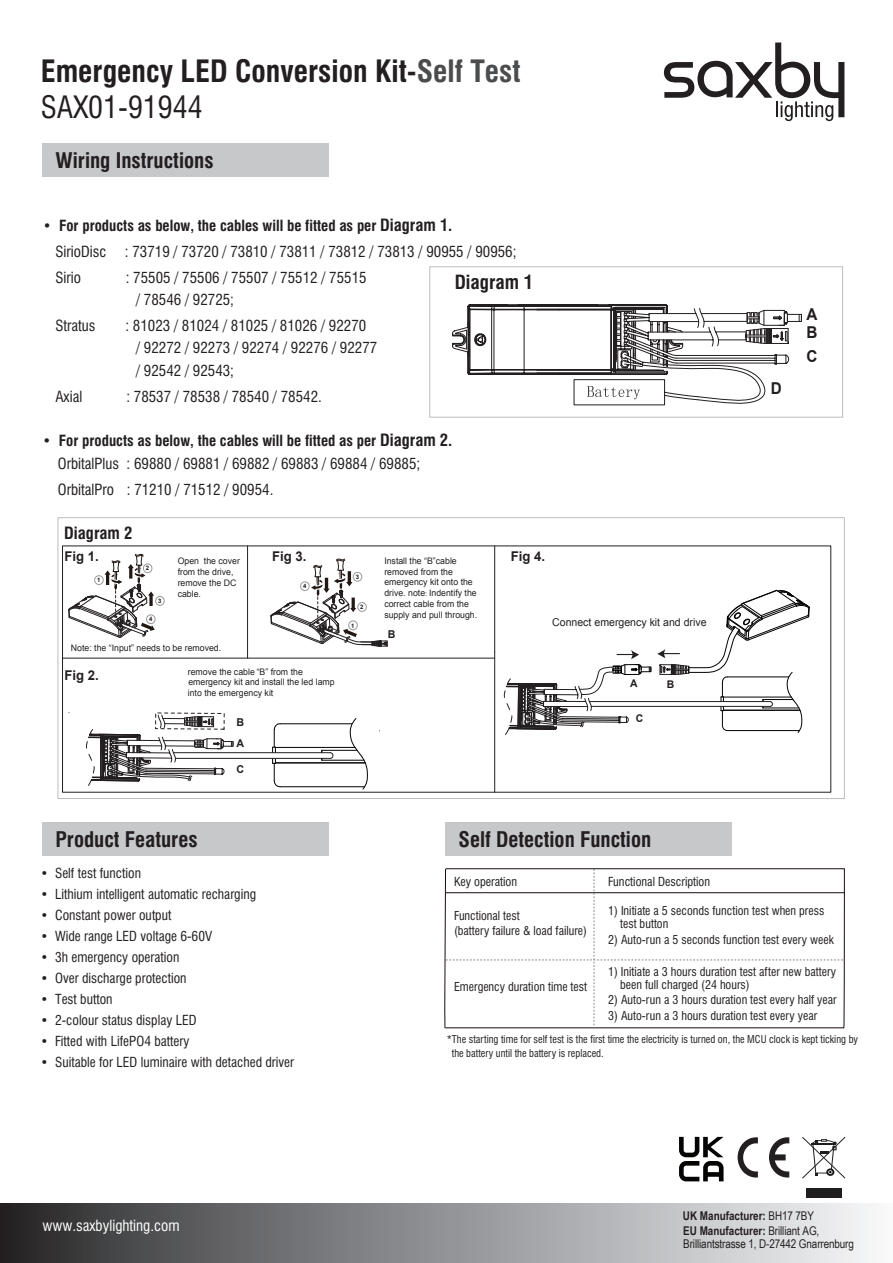
<style>
.page{position:relative;width:893px;height:1263px;background:#fff}
.page>*{position:absolute;margin:0;border:0;box-sizing:border-box;transform-origin:0 0}
.t1{font:700 condensed 30px/36px "Swiss 721 BT";color:#231f20}
.t2{font:700 condensed 21px "Swiss 721 BT";color:#231f20}
.t3{font:700 condensed 19.05px "Swiss 721 BT";color:#231f20}
.t4{font:700 condensed 16.5px "Swiss 721 BT";color:#231f20}
.t5{font:700 16.35px "Arial";color:#231f20;scale:.93 1}
.t6{font:condensed 15px/22.5px "Swiss 721 BT";color:#231f20}
.t7{font:condensed 15px "Swiss 721 BT";color:#fff}
.t8{font:condensed 13.5px "Swiss 721 BT";color:#231f20}
.t9{font:700 13.5px "Arial";color:#231f20}
.t10{font:condensed 12.15px "Swiss 721 BT";color:#231f20}
.t11{font:condensed 12px/12.9px "Swiss 721 BT";color:#231f20}
.t12{font:12px/13.8px "Arial Narrow";letter-spacing:-.01em;color:#231f20}
.t13{font:700 12px "Arial Narrow";color:#231f20}
.t14{font:10.8px "Arial";color:#231f20}
.t15{font:700 10.8px "Arial";color:#231f20}
.t16{font:700 10.65px "Arial";color:#231f20}
.t17{font:condensed 10.5px/13.5px "Swiss 721 BT";color:#231f20}
.t18{font:9px/10.8px "Arial";color:#231f20}
.t19{font:700 6.15px "Arial";color:#211814}
.s1{color:#4b4c4d}
.s2{font-weight:400}
.s3{font-weight:700}
.s4{font-weight:700;font-size:16.5px}
.s5{font-family:"Adobe Song Std";font-weight:300}
</style>
<div class="page">
<svg style="left:664px;top:43px;width:180px;height:78px"></svg>
<div style="left:0;top:1203px;width:893px;height:60px;background:linear-gradient(to right,#2b2b2d,#f8fafc)"></div>
<div style="left:42px;top:822px;width:287px;height:33px;background:#c7c8ca"></div>
<div style="left:43px;top:144px;width:286px;height:33px;background:#c7c8ca"></div>
<svg style="left:69px;top:657px;width:165px;height:129px"></svg>
<hr style="left:63px;top:658px;width:432px;height:1px;background:#231f20">
<svg style="left:68px;top:554px;width:97px;height:84px"></svg>
<hr style="left:247px;top:546px;width:1px;height:112px;background:#231f20">
<hr style="left:494px;top:652px;width:1px;height:140px;background:#231f20">
<hr style="left:494px;top:546px;width:1px;height:106px;background:#231f20">
<hr style="left:173px;top:752px;width:157px;height:1px;background:#231f20">
<hr style="left:175px;top:758px;width:155px;height:1px;background:#231f20">
<svg style="left:271px;top:558px;width:539px;height:231px"></svg>
<svg style="left:452px;top:304px;width:350px;height:101px"></svg>
<div style="left:429px;top:266px;width:414px;height:152px;border:1px solid #bcbdc0"></div>
<div style="left:445px;top:823px;width:287px;height:33px;background:#c7c8ca"></div>
<svg style="left:444px;top:868px;width:400px;height:161px"></svg>
<svg style="left:802px;top:1137px;width:43px;height:41px"></svg>
<div style="left:806px;top:1188px;width:36px;height:9px;background:#201d1e"></div>
<svg style="left:738px;top:1137px;width:20px;height:40px"></svg>
<svg style="left:769px;top:1137px;width:20px;height:40px"></svg>
<svg style="left:679px;top:1137px;width:45px;height:44px"></svg>
<h1 class="t1" style="left:41px;top:53px;width:481px">Emergency LED Conversion Kit-<span class="s1">Self Test<br></span><span class="s2">SAX01-91944</span></h1>
<h2 class="t2" style="left:56px;top:148px;width:159px">Wiring Instructions</h2>
<p class="t6" style="left:55px;top:213px;width:463px;line-height:25.8px;text-indent:-13px"><span class="s3">• For products as below, the cables will be fitted as per</span> <span class="s4">Diagram 1.<br></span>SirioDisc : 73719 / 73720 / 73810 / 73811 / 73812 / 73813 / 90955 / 90956;<br>Sirio</p>
<p class="t6" style="left:136px;top:266px;width:232px;text-indent:-10px">: 75505 / 75506 / 75507 / 75512 / 75515 / 78546 / 92725;</p>
<p class="t3" style="left:455px;top:271px;width:80px">Diagram 1</p>
<p class="t6" style="left:55px;top:314px;width:42px">Stratus</p>
<p class="t6" style="left:136px;top:314px;width:243px;text-indent:-11px">: 81023 / 81024 / 81025 / 81026 / 92270<br>/ 92272 / 92273 / 92274 / 92276 / 92277 / 92542 / 92543;</p>
<p class="t6" style="left:55px;top:385px;width:28px">Axial</p>
<p class="t6" style="left:126px;top:385px;width:197px">: 78537 / 78538 / 78540 / 78542.</p>
<p class="t6" style="left:58px;top:429px;width:396px;line-height:23.5px;text-indent:-15px"><span class="s3">• For products as below, the cables will be fitted as per</span> <span class="s4">Diagram 2.<br></span>OrbitalPlus : 69880 / 69881 / 69882 / 69883 / 69884 / 69885;</p>
<p class="t6" style="left:58px;top:478px;width:217px">OrbitalPro : 71210 / 71512 / 90954.</p>
<p class="t4" style="left:64px;top:523px;width:70px">Diagram 2</p>
<p class="t9" style="left:64px;top:547px;width:36px">Fig 1.</p>
<p class="t9" style="left:272px;top:547px;width:36px">Fig 3.</p>
<p class="t9" style="left:511px;top:547px;width:36px">Fig 4.</p>
<p class="t18" style="left:384px;top:555px;width:94px">Install the “B”cable removed from the emergency kit onto the drive. note<span class="s5">:</span> Indentify the correct cable from the supply and pull through.</p>
<p class="t18" style="left:178px;top:556px;width:64px">Open the cover from the drive, remove the DC cable.</p>
<p class="t19" style="left:146px;top:564px;width:5px">2</p>
<p class="t19" style="left:356px;top:573px;width:5px">3</p>
<p class="t19" style="left:97px;top:576px;width:5px">1</p>
<p class="t19" style="left:303px;top:582px;width:5px">4</p>
<p class="t19" style="left:158px;top:597px;width:5px">3</p>
<p class="t19" style="left:360px;top:603px;width:5px">2</p>
<p class="t19" style="left:149px;top:615px;width:5px">4</p>
<p class="t19" style="left:351px;top:621px;width:5px">1</p>
<p class="t18" style="left:71px;top:643px;width:152px">Note: the “Input” needs to be removed.</p>
<p class="t9" style="left:64px;top:666px;width:36px">Fig 2.</p>
<p class="t18" style="left:188px;top:666px;width:148px">remove the cable “B” from the emergency kit and install the led lamp into the emergency kit</p>
<p class="t15" style="left:237px;top:715px;width:9px">B</p>
<p class="t15" style="left:237px;top:736px;width:9px">A</p>
<p class="t15" style="left:236px;top:762px;width:9px">C</p>
<p class="t15" style="left:388px;top:627px;width:9px">B</p>
<p class="t14" style="left:552px;top:615px;width:156px">Connect emergency kit and drive</p>
<p class="t16" style="left:630px;top:676px;width:9px">A</p>
<p class="t16" style="left:636px;top:711px;width:9px">C</p>
<p class="t16" style="left:667px;top:677px;width:9px">B</p>
<h2 class="t2" style="left:55px;top:826px;width:144px">Product Features</h2>
<h2 class="t2" style="left:459px;top:827px;width:194px">Self Detection Function</h2>
<p class="t5" style="left:771px;top:377px;width:13px">D</p>
<p class="t5" style="left:806px;top:304px;width:13px">A</p>
<p class="t5" style="left:806px;top:345px;width:13px">C</p>
<p class="t5" style="left:806px;top:322px;width:13px">B</p>
<p class="t8" style="left:40px;top:865px;width:102px">• Self test function</p>
<p class="t8" style="left:40px;top:886px;width:217px">• Lithium intelligent automatic recharging</p>
<p class="t8" style="left:40px;top:907px;width:132px">• Constant power output</p>
<p class="t8" style="left:40px;top:928px;width:173px">• Wide range LED voltage 6-60V</p>
<p class="t8" style="left:40px;top:949px;width:140px">• 3h emergency operation</p>
<p class="t8" style="left:40px;top:970px;width:148px">• Over discharge protection</p>
<p class="t8" style="left:40px;top:991px;width:74px">• Test button</p>
<p class="t8" style="left:40px;top:1012px;width:158px">• 2-colour status display LED</p>
<p class="t8" style="left:40px;top:1033px;width:150px">• Fitted with LifePO4 battery</p>
<p class="t8" style="left:40px;top:1054px;width:255px">• Suitable for LED luminaire with detached driver</p>
<p class="t7" style="left:43px;top:1217px;width:138px">www.saxbylighting.com</p>
<p class="t10" style="left:454px;top:874px;width:65px">Key operation</p>
<p class="t10" style="left:608px;top:875px;width:103px">Functional Description</p>
<p class="t11" style="left:454px;top:908px;width:134px;line-height:15px">Functional test<br>(battery failure &amp; load failure)</p>
<p class="t11" style="left:620px;top:904px;width:206px;text-indent:-12px">1) Initiate a 5 seconds function test when press test button</p>
<p class="t11" style="left:608px;top:933px;width:227px">2) Auto-run a 5 seconds function test every week</p>
<p class="t11" style="left:454px;top:981px;width:135px">Emergency duration time test</p>
<p class="t11" style="left:620px;top:965px;width:218px;text-indent:-12px">1) Initiate a 3 hours duration test after new battery been full charged (24 hours)</p>
<p class="t11" style="left:608px;top:993px;width:230px">2) Auto-run a 3 hours duration test every half year</p>
<p class="t11" style="left:608px;top:1009px;width:210px">3) Auto-run a 3 hours duration test every year</p>
<p class="t17" style="left:452px;top:1032px;width:408px;text-indent:-5px">*The starting time for self test is the first time the electricity is turned on, the MCU clock is kept ticking by the battery until the battery is replaced.</p>
<p class="t13" style="left:683px;top:1206px;width:133px">UK Manufacturer: <span class="s2">BH17 7BY</span></p>
<p class="t12" style="left:683px;top:1223px;width:172px"><span class="s3">EU Manufacturer:</span> Brilliant AG,<br>Brilliantstrasse 1, D-27442 Gnarrenburg</p>
</div>
